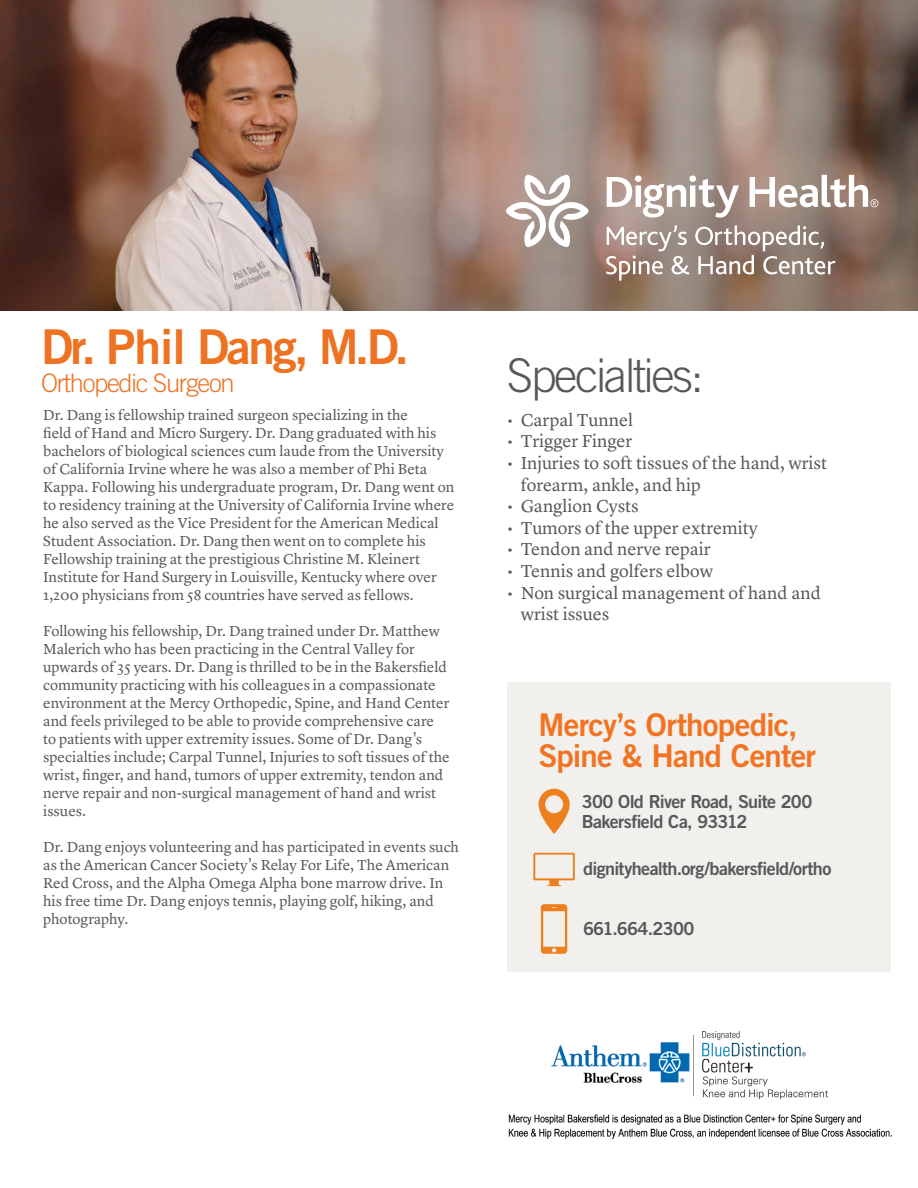
<style>
.page{position:relative;width:918px;height:1188px;background:#fff}
.page>*{position:absolute;margin:0;border:0;box-sizing:border-box;transform-origin:0 0}
.t1{font:48px "Trade Gothic LT Std Bd 2";letter-spacing:-.05em;color:#ed7323}
.t2{font:300 46.5px "Trade Gothic LT Std";letter-spacing:-.05em;color:#57585a}
.Subhead{font:31.35px/31.5px "Trade Gothic LT Std Bd 2";letter-spacing:-.025em;color:#f37322}
.t3{font:300 25.5px "Trade Gothic LT Std";letter-spacing:-.05em;color:#ed7323}
.t4{font:18px/21.6px "Lyon Text";color:#57585a}
.Body{font:18px "Trade Gothic LT Std Bd 2";letter-spacing:-.04em;color:#57585a}
.t5{font:15px/18px "Lyon Text";color:#57585a}
</style>
<div class="page">
<img style="left:0;top:0;width:918px;height:310px">
<div style="left:507px;top:683px;width:384px;height:289px;background:#f1f0ed"></div>
<svg style="left:539px;top:789px;width:31px;height:45px"></svg>
<svg style="left:533px;top:853px;width:42px;height:33px"></svg>
<svg style="left:541px;top:904px;width:26px;height:50px"></svg>
<img style="left:508px;top:1032px;width:384px;height:107px">
<svg style="left:506px;top:174px;width:83px;height:73px"></svg>
<svg style="left:606px;top:225px;width:83px;height:56px;background:#b09e95"></svg>
<svg style="left:695px;top:226px;width:141px;height:48px;background:#a3938b"></svg>
<svg style="left:607px;top:175px;width:132px;height:43px"></svg>
<svg style="left:750px;top:175px;width:128px;height:32px"></svg>
<p class="t1" style="left:41px;top:317px;width:369px">Dr. Phil Dang, M.D.</p>
<p class="t3" style="left:41px;top:368px;width:195px">Orthopedic Surgeon</p>
<p class="t5" style="left:43px;top:405px;width:413px">Dr. Dang is fellowship trained surgeon specializing in the<br>field of Hand and Micro Surgery. Dr. Dang graduated with his bachelors of biological sciences cum laude from the University of California Irvine where he was also a member of Phi Beta Kappa. Following his undergraduate program, Dr. Dang went on to residency training at the University of California Irvine where he also served as the Vice President for the American Medical Student Association. Dr. Dang then went on to complete his Fellowship training at the prestigious Christine M. Kleinert Institute for Hand Surgery in Louisville, Kentucky where over 1,200 physicians from 58 countries have served as fellows.</p>
<p class="t5" style="left:43px;top:621px;width:408px">Following his fellowship, Dr. Dang trained under Dr. Matthew Malerich who has been practicing in the Central Valley for upwards of 35 years. Dr. Dang is thrilled to be in the Bakersfield community practicing with his colleagues in a compassionate environment at the Mercy Orthopedic, Spine, and Hand Center and feels privileged to be able to provide comprehensive care to patients with upper extremity issues. Some of Dr. Dang’s specialties include; Carpal Tunnel, Injuries to soft tissues of the wrist, finger, and hand, tumors of upper extremity, tendon and nerve repair and non-surgical management of hand and wrist issues.</p>
<p class="t5" style="left:43px;top:837px;width:417px">Dr. Dang enjoys volunteering and has participated in events such as the American Cancer Society’s Relay For Life, The American Red Cross, and the Alpha Omega Alpha bone marrow drive. In his free time Dr. Dang enjoys tennis, playing golf, hiking, and photography.</p>
<p class="t2" style="left:507px;top:348px;width:198px">Specialties:</p>
<p class="t4" style="left:507px;top:407px;width:127px">• Carpal Tunnel</p>
<p class="t4" style="left:507px;top:429px;width:127px">• Trigger Finger</p>
<p class="t4" style="left:521px;top:451px;width:308px;text-indent:-14px">• Injuries to soft tissues of the hand, wrist forearm, ankle, and hip</p>
<p class="t4" style="left:507px;top:494px;width:133px">• Ganglion Cysts</p>
<p class="t4" style="left:507px;top:515px;width:252px">• Tumors of the upper extremity</p>
<p class="t4" style="left:507px;top:537px;width:205px">• Tendon and nerve repair</p>
<p class="t4" style="left:507px;top:559px;width:207px">• Tennis and golfers elbow</p>
<p class="t4" style="left:521px;top:580px;width:302px;text-indent:-14px">• Non surgical management of hand and wrist issues</p>
<p class="Subhead" style="left:539px;top:708px;width:279px">Mercy’s Orthopedic,<br>Spine &amp; Hand Center</p>
<p class="Body" style="left:582px;top:791px;width:232px">300 Old River Road, Suite 200</p>
<p class="Body" style="left:582px;top:811px;width:167px">Bakersfield Ca, 93312</p>
<p class="Body" style="left:583px;top:857px;width:250px">dignityhealth.org/bakersfield/ortho</p>
<p class="Body" style="left:583px;top:917px;width:113px">661.664.2300</p>
</div>
